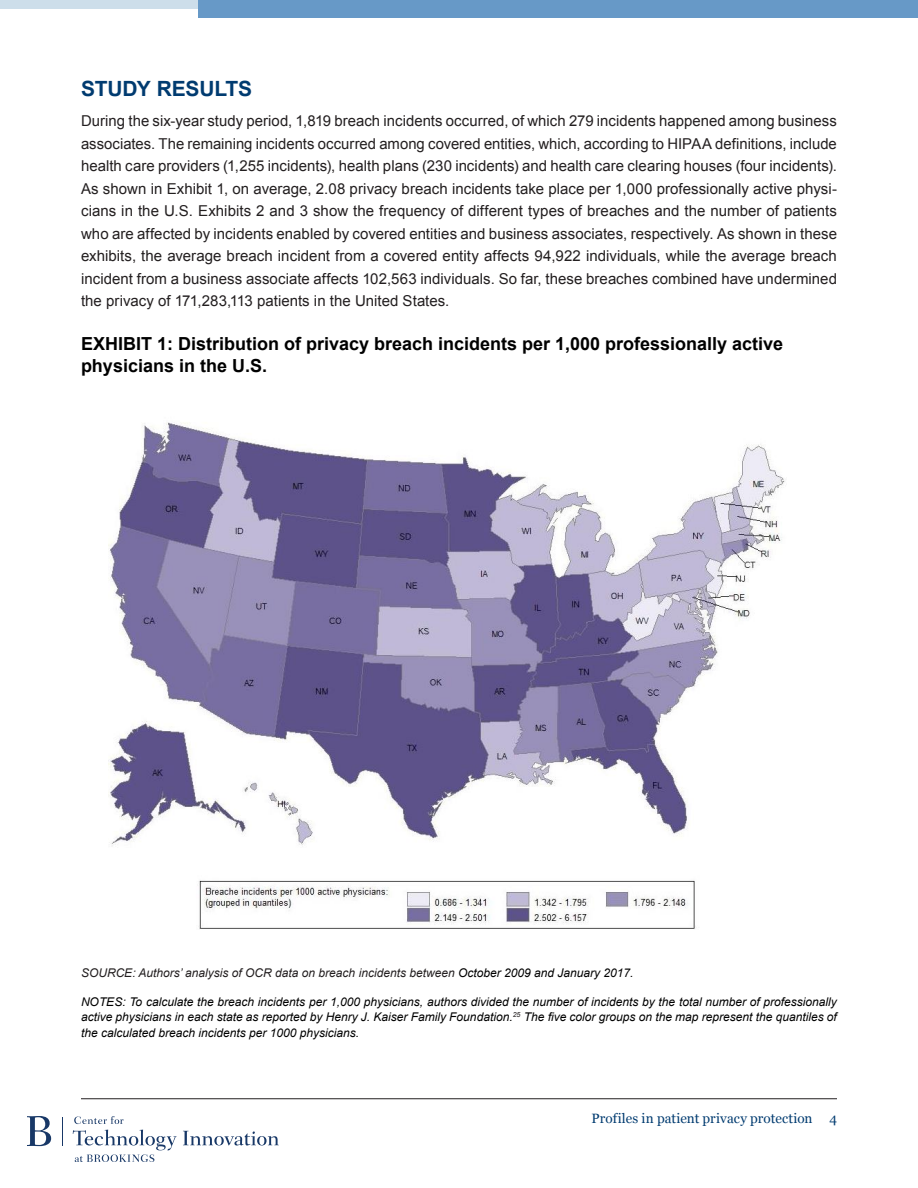
<style>
.page{position:relative;width:918px;height:1188px;background:#fff}
.page>*{position:absolute;margin:0;border:0;box-sizing:border-box;transform-origin:0 0}
.Blue_Section_Header{font:700 21px "Arial";letter-spacing:-.005em;color:#003b70}
.t1{font:700 18px "Arial";color:#000}
.BodyText{font:15px/22.5px "Arial";letter-spacing:.005em;color:#231f20;text-align:justify}
.t2{font:13.5px "Georgia";letter-spacing:.005em;color:#003b70}
.t3{font:italic 12px/14.4px "Arial";color:#000}
.t4{font:italic 12px "Arial";color:#231f20}
.s1{color:#000}
</style>
<div class="page">
<hr style="left:81px;top:1098px;width:756px;height:1px;background:#231f20">
<svg style="left:74px;top:1116px;width:50px;height:8px"></svg>
<svg style="left:183px;top:1131px;width:96px;height:15px"></svg>
<svg style="left:73px;top:1130px;width:104px;height:32px"></svg>
<svg style="left:62px;top:1117px;width:1px;height:28px"></svg>
<svg style="left:27px;top:1116px;width:24px;height:30px"></svg>
<div style="left:198px;top:0;width:720px;height:18px;background:#6799c7"></div>
<div style="left:0;top:0;width:198px;height:9px;background:#cddeea"></div>
<img style="left:108px;top:422px;width:677px;height:507px">
<p class="Blue_Section_Header" style="left:81px;top:75px;width:173px">STUDY RESULTS</p>
<p class="BodyText" style="left:81px;top:110px;width:758px">During the six-year study period, 1,819 breach incidents occurred, of which 279 incidents happened among business associates. The remaining incidents occurred among covered entities, which, according to HIPAA definitions, include health care providers (1,255 incidents), health plans (230 incidents) and health care clearing houses (four incidents).<br>As shown in Exhibit 1, on average, 2.08 privacy breach incidents take place per 1,000 professionally active physi&shy;cians in the U.S. Exhibits 2 and 3 show the frequency of different types of breaches and the number of patients who are affected by incidents enabled by covered entities and business associates, respectively. As shown in these exhibits, the average breach incident from a covered entity affects 94,922 individuals, while the average breach incident from a business associate affects 102,563 individuals. So far, these breaches combined have undermined the privacy of 171,283,113 patients in the United States.</p>
<p class="t1" style="left:81px;top:332px;width:704px">EXHIBIT 1: Distribution of privacy breach incidents per 1,000 professionally active</p>
<p class="t1" style="left:81px;top:354px;width:188px">physicians in the U.S.</p>
<p class="t4" style="left:81px;top:965px;width:554px">SOURCE: Authors’ analysis of OCR data on breach incidents between <span class="s1">October 2009 and January 2017.</span></p>
<p class="t3" style="left:81px;top:995px;width:757px">NOTES: To calculate the breach incidents per 1,000 physicians, authors divided the number of incidents by the total number of professionally active physicians in each state as reported by Henry J. Kaiser Family Foundation.<sup>25</sup> The five color groups on the map represent the quantiles of</p>
<p class="t3" style="left:81px;top:1026px;width:280px">the calculated breach incidents per 1000 physicians.</p>
<p class="t2" style="left:591px;top:1110px;width:247px">Profiles in patient privacy protection 4</p>
</div>
